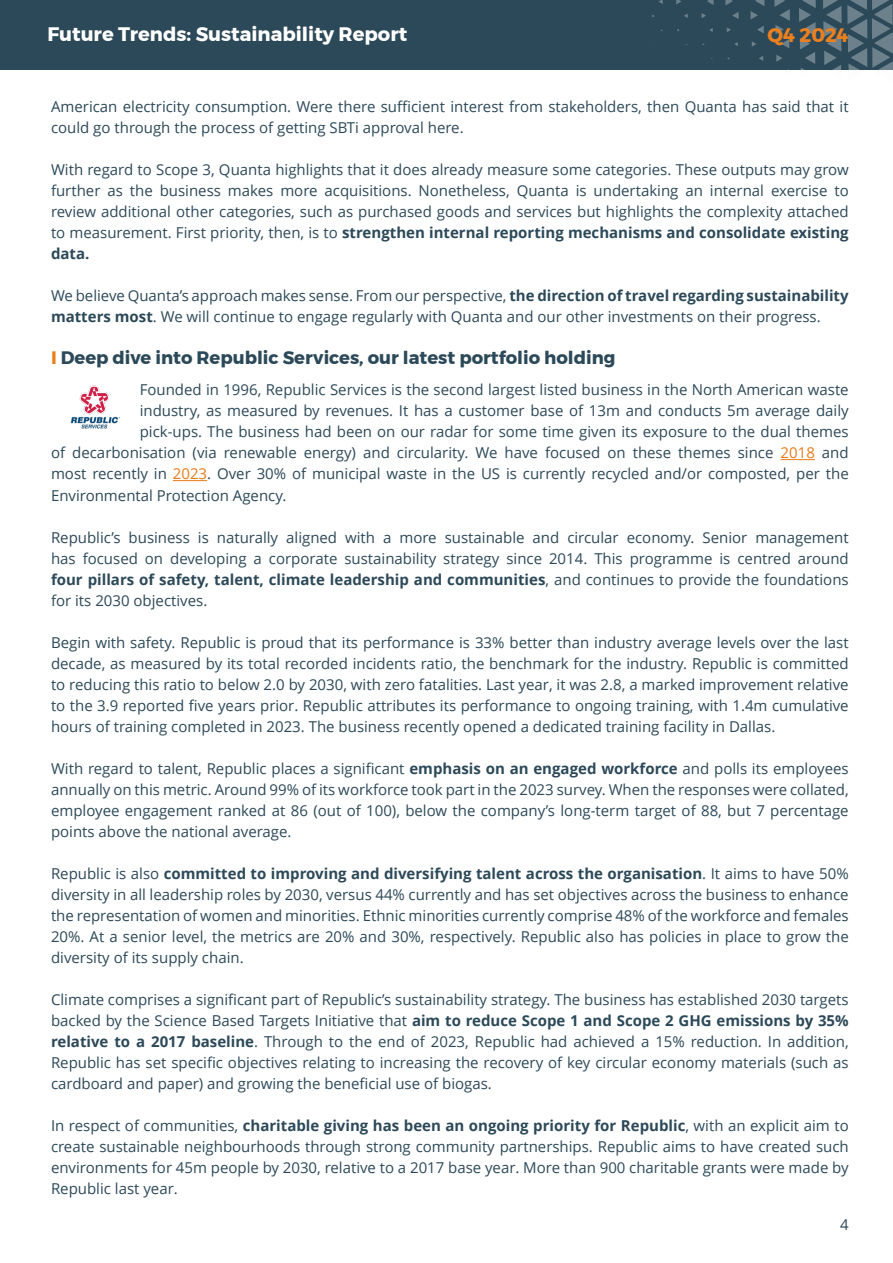
<style>
.page{position:relative;width:893px;height:1263px;background:#fff}
.page>*{position:absolute;margin:0;border:0;box-sizing:border-box;transform-origin:0 0}
.t1{font:700 19.5px "Montserrat";color:#fff}
.t2{font:700 19.5px "Montserrat";color:#eb801f}
.t3{font:700 18px "Montserrat";color:#2c4959}
.t4{font:15px/21px "Open Sans";color:#2c4959;text-align:justify}
.s1{font-weight:700}
.s2{color:#eb801f}
.s3{color:#eb7a17}
</style>
<div class="page">
<div style="left:0;top:0;width:893px;height:69px;background:#2c4959"></div>
<svg style="left:684px;top:14px;width:4px;height:4px"></svg>
<svg style="left:701px;top:13px;width:5px;height:5px"></svg>
<svg style="left:659px;top:0;width:4px;height:4px"></svg>
<svg style="left:676px;top:0;width:5px;height:5px"></svg>
<svg style="left:707px;top:0;width:7px;height:5px"></svg>
<svg style="left:727px;top:27px;width:4px;height:5px"></svg>
<svg style="left:725px;top:0;width:8px;height:5px"></svg>
<svg style="left:732px;top:12px;width:7px;height:7px"></svg>
<svg style="left:752px;top:41px;width:4px;height:6px"></svg>
<svg style="left:759px;top:56px;width:4px;height:5px"></svg>
<svg style="left:757px;top:26px;width:7px;height:7px"></svg>
<svg style="left:776px;top:55px;width:6px;height:7px"></svg>
<svg style="left:750px;top:0;width:14px;height:19px"></svg>
<svg style="left:774px;top:0;width:16px;height:48px"></svg>
<svg style="left:799px;top:0;width:17px;height:70px"></svg>
<svg style="left:823px;top:0;width:70px;height:70px"></svg>
<hr style="left:781px;top:459px;width:34px;height:1px;background:#eb7a17">
<hr style="left:173px;top:480px;width:34px;height:1px;background:#eb7a17">
<img style="left:70px;top:385px;width:51px;height:44px">
<h1 class="t1" style="left:47px;top:19px;width:361px">Future Trends: Sustainability Report</h1>
<h1 class="t2" style="left:768px;top:20px;width:83px">Q4 2024</h1>
<p class="t4" style="left:51px;top:96px;width:799px">American electricity consumption. Were there sufficient interest from stakeholders, then Quanta has said that it could go through the process of getting SBTi approval here.</p>
<p class="t4" style="left:51px;top:159px;width:799px">With regard to Scope 3, Quanta highlights that it does already measure some categories. These outputs may grow further as the business makes more acquisitions. Nonetheless, Quanta is undertaking an internal exercise to review additional other categories, such as purchased goods and services but highlights the complexity attached to measurement. First priority, then, is to <span class="s1">strengthen internal reporting mechanisms and consolidate existing data.</span></p>
<p class="t4" style="left:51px;top:285px;width:799px">We believe Quanta’s approach makes sense. From our perspective, <span class="s1">the direction of travel regarding sustainability matters most</span>. We will continue to engage regularly with Quanta and our other investments on their progress.</p>
<p class="t3" style="left:51px;top:343px;width:566px"><span class="s2">I</span> Deep dive into Republic Services, our latest portfolio holding</p>
<p class="t4" style="left:140px;top:379px;width:710px">Founded in 1996, Republic Services is the second largest listed business in the North American waste</p>
<p class="t4" style="left:140px;top:400px;width:710px">industry, as measured by revenues. It has a customer base of 13m and conducts 5m average daily</p>
<p class="t4" style="left:140px;top:421px;width:710px">pick-ups. The business had been on our radar for some time given its exposure to the dual themes</p>
<p class="t4" style="left:51px;top:442px;width:799px">of decarbonisation (via renewable energy) and circularity. We have focused on these themes since <span class="s3">2018</span> and</p>
<p class="t4" style="left:51px;top:463px;width:799px">most recently in <span class="s3">2023</span>. Over 30% of municipal waste in the US is currently recycled and/or composted, per the</p>
<p class="t4" style="left:51px;top:484px;width:237px">Environmental Protection Agency.</p>
<p class="t4" style="left:51px;top:526px;width:799px">Republic’s business is naturally aligned with a more sustainable and circular economy. Senior management has focused on developing a corporate sustainability strategy since 2014. This programme is centred around <span class="s1">four pillars of safety, talent, climate leadership and communities</span>, and continues to provide the foundations for its 2030 objectives.</p>
<p class="t4" style="left:51px;top:631px;width:799px">Begin with safety. Republic is proud that its performance is 33% better than industry average levels over the last decade, as measured by its total recorded incidents ratio, the benchmark for the industry. Republic is committed to reducing this ratio to below 2.0 by 2030, with zero fatalities. Last year, it was 2.8, a marked improvement relative to the 3.9 reported five years prior. Republic attributes its performance to ongoing training, with 1.4m cumulative hours of training completed in 2023. The business recently opened a dedicated training facility in Dallas.</p>
<p class="t4" style="left:51px;top:757px;width:799px">With regard to talent, Republic places a significant <span class="s1">emphasis on an engaged workforce</span> and polls its employees annually on this metric. Around 99% of its workforce took part in the 2023 survey. When the responses were collated, employee engagement ranked at 86 (out of 100), below the company’s long-term target of 88, but 7 percentage points above the national average.</p>
<p class="t4" style="left:51px;top:862px;width:799px">Republic is also <span class="s1">committed to improving and diversifying talent across the organisation</span>. It aims to have 50% diversity in all leadership roles by 2030, versus 44% currently and has set objectives across the business to enhance the representation of women and minorities. Ethnic minorities currently comprise 48% of the workforce and females 20%. At a senior level, the metrics are 20% and 30%, respectively. Republic also has policies in place to grow the diversity of its supply chain.</p>
<p class="t4" style="left:51px;top:988px;width:799px">Climate comprises a significant part of Republic’s sustainability strategy. The business has established 2030 targets backed by the Science Based Targets Initiative that <span class="s1">aim to reduce Scope 1 and Scope 2 GHG emissions by 35% relative to a 2017 baseline</span>. Through to the end of 2023, Republic had achieved a 15% reduction. In addition, Republic has set specific objectives relating to increasing the recovery of key circular economy materials (such as cardboard and paper) and growing the beneficial use of biogas.</p>
<p class="t4" style="left:51px;top:1114px;width:799px">In respect of communities, <span class="s1">charitable giving has been an ongoing priority for Republic</span>, with an explicit aim to create sustainable neighbourhoods through strong community partnerships. Republic aims to have created such environments for 45m people by 2030, relative to a 2017 base year. More than 900 charitable grants were made by Republic last year.</p>
<p class="t4" style="left:840px;top:1213px;width:10px">4</p>
</div>
